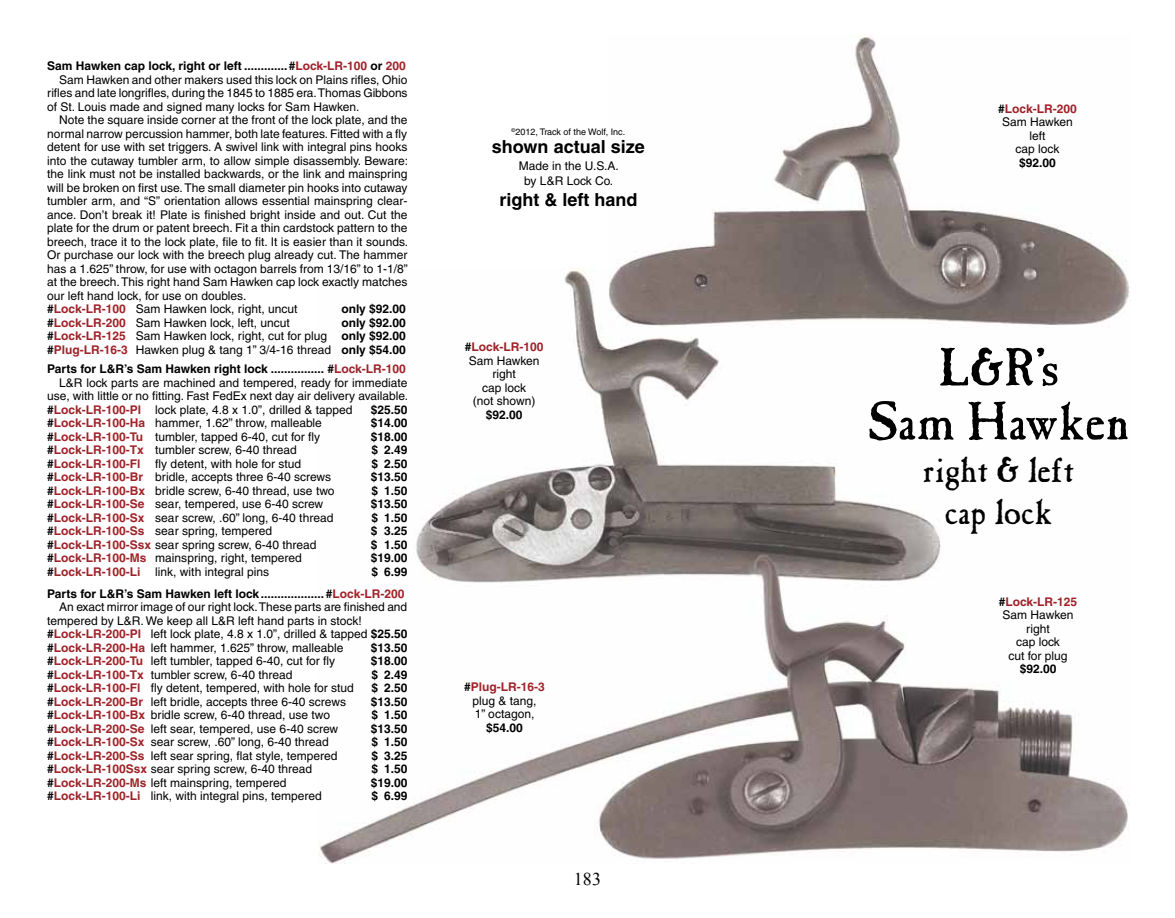
<style>
.page{position:relative;width:1175px;height:918px;background:#fff}
.page>*{position:absolute;margin:0;border:0;box-sizing:border-box;transform-origin:0 0}
.t1{font:54px/54px "Caslon Antique";color:#000;text-align:center}
.t2{font:36px/42px "Caslon Antique";color:#000;text-align:center}
.t3{font:700 18px "Helvetica";color:#000}
.t4{font:18px "Times New Roman";color:#000}
.t5{font:12px/13.5px "Helvetica";color:#000;text-align:center}
.t6{font:700 12px "Helvetica";color:#000}
.t7{font:9px "Helvetica";color:#000}
.s1{color:#9f2228}
.s2{font-weight:700}
.s3{font-weight:700;color:#9f2228}
</style>
<div class="page">
<img style="left:319px;top:269px;width:809px;height:594px">
<img style="left:608px;top:34px;width:522px;height:294px">
<p class="t6" style="left:47px;top:58px;width:360px">Sam Hawken cap lock, right or left .............#<span class="s1">Lock-LR-100</span> or <span class="s1">200</span></p>
<p class="t5" style="left:59px;top:73px;width:349px">Sam Hawken and other makers used this lock on Plains rifles, Ohio</p>
<p class="t5" style="left:47px;top:86px;width:362px">rifles and late longrifles, during the 1845 to 1885 era. Thomas Gibbons</p>
<p class="t5" style="left:47px;top:100px;width:314px">of St. Louis made and signed many locks for Sam Hawken.</p>
<p class="t5" style="left:59px;top:113px;width:350px">Note the square inside corner at the front of the lock plate, and the</p>
<p class="t5" style="left:47px;top:127px;width:361px">normal narrow percussion hammer, both late features. Fitted with a fly</p>
<p class="t5" style="left:47px;top:140px;width:361px">detent for use with set triggers. A swivel link with integral pins hooks</p>
<p class="t5" style="left:47px;top:154px;width:362px">into the cutaway tumbler arm, to allow simple disassembly. Beware:</p>
<p class="t5" style="left:47px;top:167px;width:361px">the link must not be installed backwards, or the link and mainspring</p>
<p class="t5" style="left:47px;top:181px;width:361px">will be broken on first use. The small diameter pin hooks into cutaway</p>
<p class="t5" style="left:47px;top:194px;width:361px">tumbler arm, and “S” orientation allows essential mainspring clear-</p>
<p class="t5" style="left:47px;top:208px;width:362px">ance. Don’t break it! Plate is finished bright inside and out. Cut the</p>
<p class="t5" style="left:47px;top:221px;width:362px">plate for the drum or patent breech. Fit a thin cardstock pattern to the</p>
<p class="t5" style="left:47px;top:235px;width:362px">breech, trace it to the lock plate, file to fit. It is easier than it sounds.</p>
<p class="t5" style="left:47px;top:248px;width:361px">Or purchase our lock with the breech plug already cut. The hammer</p>
<p class="t5" style="left:47px;top:262px;width:362px">has a 1.625” throw, for use with octagon barrels from 13/16” to 1-1/8”</p>
<p class="t5" style="left:47px;top:275px;width:361px">at the breech. This right hand Sam Hawken cap lock exactly matches</p>
<p class="t5" style="left:47px;top:289px;width:201px">our left hand lock, for use on doubles.</p>
<p class="t5" style="left:47px;top:302px;width:252px"><span class="s2">#</span><span class="s3">Lock-LR-100</span> Sam Hawken lock, right, uncut</p>
<p class="t6" style="left:341px;top:301px;width:66px">only $92.00</p>
<p class="t5" style="left:47px;top:316px;width:244px"><span class="s2">#</span><span class="s3">Lock-LR-200</span> Sam Hawken lock, left, uncut</p>
<p class="t5" style="left:47px;top:316px;width:360px;text-align:justify;text-indent:294px"><span class="s2">only $92.00 #</span><span class="s3">Lock-LR-125</span> Sam Hawken lock, right, cut for plug <span class="s2">only $92.00 #</span><span class="s3">Plug-LR-16-3</span> Hawken plug &amp; tang 1” 3/4-16 thread <span class="s2">only $54.00</span></p>
<p class="t6" style="left:47px;top:361px;width:360px">Parts for L&amp;R’s Sam Hawken right lock ................ #<span class="s1">Lock-LR-100</span></p>
<p class="t5" style="left:59px;top:376px;width:349px">L&amp;R lock parts are machined and tempered, ready for immediate</p>
<p class="t5" style="left:47px;top:389px;width:362px">use, with little or no fitting. Fast FedEx next day air delivery available.</p>
<p class="t5" style="left:47px;top:403px;width:307px"><span class="s2">#</span><span class="s3">Lock-LR-100-Pl</span> lock plate, 4.8 x 1.0”, drilled &amp; tapped</p>
<p class="t6" style="left:371px;top:402px;width:38px">$25.50</p>
<p class="t5" style="left:47px;top:416px;width:276px"><span class="s2">#</span><span class="s3">Lock-LR-100-Ha</span> hammer, 1.62” throw, malleable</p>
<p class="t6" style="left:371px;top:415px;width:38px">$14.00</p>
<p class="t5" style="left:47px;top:430px;width:274px"><span class="s2">#</span><span class="s3">Lock-LR-100-Tu</span> tumbler, tapped 6-40, cut for fly</p>
<p class="t6" style="left:371px;top:429px;width:38px">$18.00</p>
<p class="t5" style="left:47px;top:443px;width:251px"><span class="s2">#</span><span class="s3">Lock-LR-100-Tx</span> tumbler screw, 6-40 thread</p>
<p class="t6" style="left:371px;top:442px;width:38px">$ 2.49</p>
<p class="t5" style="left:47px;top:457px;width:255px"><span class="s2">#</span><span class="s3">Lock-LR-100-Fl</span> fly detent, with hole for stud</p>
<p class="t6" style="left:371px;top:456px;width:38px">$ 2.50</p>
<p class="t5" style="left:47px;top:470px;width:285px"><span class="s2">#</span><span class="s3">Lock-LR-100-Br</span> bridle, accepts three 6-40 screws</p>
<p class="t6" style="left:371px;top:469px;width:38px">$13.50</p>
<p class="t5" style="left:47px;top:484px;width:289px"><span class="s2">#</span><span class="s3">Lock-LR-100-Bx</span> bridle screw, 6-40 thread, use two</p>
<p class="t6" style="left:371px;top:483px;width:38px">$ 1.50</p>
<p class="t5" style="left:47px;top:497px;width:277px"><span class="s2">#</span><span class="s3">Lock-LR-100-Se</span> sear, tempered, use 6-40 screw</p>
<p class="t6" style="left:371px;top:496px;width:38px">$13.50</p>
<p class="t5" style="left:47px;top:511px;width:287px"><span class="s2">#</span><span class="s3">Lock-LR-100-Sx</span> sear screw, .60” long, 6-40 thread</p>
<p class="t6" style="left:371px;top:510px;width:38px">$ 1.50</p>
<p class="t5" style="left:47px;top:524px;width:226px"><span class="s2">#</span><span class="s3">Lock-LR-100-Ss</span> sear spring, tempered</p>
<p class="t6" style="left:371px;top:523px;width:38px">$ 3.25</p>
<p class="t5" style="left:47px;top:538px;width:271px"><span class="s2">#</span><span class="s3">Lock-LR-100-Ssx</span> sear spring screw, 6-40 thread</p>
<p class="t6" style="left:371px;top:537px;width:38px">$ 1.50</p>
<p class="t5" style="left:47px;top:551px;width:256px"><span class="s2">#</span><span class="s3">Lock-LR-100-Ms</span> mainspring, right, tempered</p>
<p class="t6" style="left:371px;top:550px;width:38px">$19.00</p>
<p class="t5" style="left:47px;top:565px;width:223px"><span class="s2">#</span><span class="s3">Lock-LR-100-Li</span> link, with integral pins</p>
<p class="t6" style="left:371px;top:564px;width:38px">$ 6.99</p>
<p class="t6" style="left:47px;top:586px;width:358px">Parts for L&amp;R’s Sam Hawken left lock...................#<span class="s1">Lock-LR-200</span></p>
<p class="t5" style="left:59px;top:600px;width:349px">An exact mirror image of our right lock. These parts are finished and</p>
<p class="t5" style="left:47px;top:614px;width:316px">tempered by L&amp;R. We keep all L&amp;R left hand parts in stock!</p>
<p class="t5" style="left:47px;top:627px;width:361px"><span class="s2">#</span><span class="s3">Lock-LR-200-Pl</span> left lock plate, 4.8 x 1.0”, drilled &amp; tapped <span class="s2">$25.50</span></p>
<p class="t5" style="left:47px;top:641px;width:298px"><span class="s2">#</span><span class="s3">Lock-LR-200-Ha</span> left hammer, 1.625” throw, malleable</p>
<p class="t6" style="left:371px;top:640px;width:38px">$13.50</p>
<p class="t5" style="left:47px;top:654px;width:289px"><span class="s2">#</span><span class="s3">Lock-LR-200-Tu</span> left tumbler, tapped 6-40, cut for fly</p>
<p class="t6" style="left:371px;top:654px;width:38px">$18.00</p>
<p class="t5" style="left:47px;top:668px;width:247px"><span class="s2">#</span><span class="s3">Lock-LR-100-Tx</span> tumbler screw, 6-40 thread</p>
<p class="t6" style="left:371px;top:667px;width:38px">$ 2.49</p>
<p class="t5" style="left:47px;top:681px;width:308px"><span class="s2">#</span><span class="s3">Lock-LR-100-Fl</span> fly detent, tempered, with hole for stud</p>
<p class="t6" style="left:371px;top:681px;width:38px">$ 2.50</p>
<p class="t5" style="left:47px;top:695px;width:300px"><span class="s2">#</span><span class="s3">Lock-LR-200-Br</span> left bridle, accepts three 6-40 screws</p>
<p class="t6" style="left:371px;top:694px;width:38px">$13.50</p>
<p class="t5" style="left:47px;top:708px;width:284px"><span class="s2">#</span><span class="s3">Lock-LR-100-Bx</span> bridle screw, 6-40 thread, use two</p>
<p class="t6" style="left:371px;top:708px;width:38px">$ 1.50</p>
<p class="t5" style="left:47px;top:722px;width:292px"><span class="s2">#</span><span class="s3">Lock-LR-200-Se</span> left sear, tempered, use 6-40 screw</p>
<p class="t6" style="left:371px;top:721px;width:38px">$13.50</p>
<p class="t5" style="left:47px;top:735px;width:283px"><span class="s2">#</span><span class="s3">Lock-LR-100-Sx</span> sear screw, .60” long, 6-40 thread</p>
<p class="t6" style="left:371px;top:735px;width:38px">$ 1.50</p>
<p class="t5" style="left:47px;top:749px;width:292px"><span class="s2">#</span><span class="s3">Lock-LR-200-Ss</span> left sear spring, flat style, tempered</p>
<p class="t6" style="left:371px;top:748px;width:38px">$ 3.25</p>
<p class="t5" style="left:47px;top:762px;width:266px"><span class="s2">#</span><span class="s3">Lock-LR-100Ssx</span> sear spring screw, 6-40 thread</p>
<p class="t6" style="left:371px;top:762px;width:38px">$ 1.50</p>
<p class="t5" style="left:47px;top:776px;width:241px"><span class="s2">#</span><span class="s3">Lock-LR-200-Ms</span> left mainspring, tempered</p>
<p class="t6" style="left:371px;top:775px;width:38px">$19.00</p>
<p class="t5" style="left:47px;top:789px;width:276px"><span class="s2">#</span><span class="s3">Lock-LR-100-Li</span> link, with integral pins, tempered</p>
<p class="t6" style="left:371px;top:789px;width:38px">$ 6.99</p>
<p class="t7" style="left:511px;top:127px;width:115px"><sup>©</sup>2012, Track of the Wolf, Inc.</p>
<h3 class="t3" style="left:492px;top:136px;width:154px">shown actual size</h3>
<p class="t5" style="left:519px;top:158px;width:101px;line-height:15px">Made in the U.S.A. by L&amp;R Lock Co.</p>
<h3 class="t3" style="left:499px;top:188px;width:140px">right &amp; left hand</h3>
<p class="t5" style="left:465px;top:340px;width:80px"><span class="s2">#</span><span class="s3">Lock-LR-100<br></span>Sam Hawken right<br>cap lock<br>(not shown)</p>
<p class="t6" style="left:486px;top:407px;width:38px">$92.00</p>
<p class="t5" style="left:464px;top:681px;width:82px"><span class="s2">#</span><span class="s3">Plug-LR-16-3 </span>plug &amp; tang,<br>1” octagon,</p>
<p class="t6" style="left:486px;top:720px;width:38px">$54.00</p>
<h3 class="t4" style="left:574px;top:867px;width:28px">183</h3>
<p class="t5" style="left:998px;top:102px;width:80px"><span class="s2">#</span><span class="s3">Lock-LR-200<br></span>Sam Hawken left<br>cap lock</p>
<p class="t6" style="left:1019px;top:155px;width:38px">$92.00</p>
<h1 class="t1" style="left:868px;top:342px;width:263px">L&amp;R’s<br>Sam Hawken</h1>
<h2 class="t2" style="left:923px;top:449px;width:153px">right &amp; left cap lock</h2>
<p class="t5" style="left:998px;top:595px;width:80px"><span class="s2">#</span><span class="s3">Lock-LR-125<br></span>Sam Hawken right<br>cap lock<br>cut for plug</p>
<p class="t6" style="left:1019px;top:662px;width:38px">$92.00</p>
</div>
